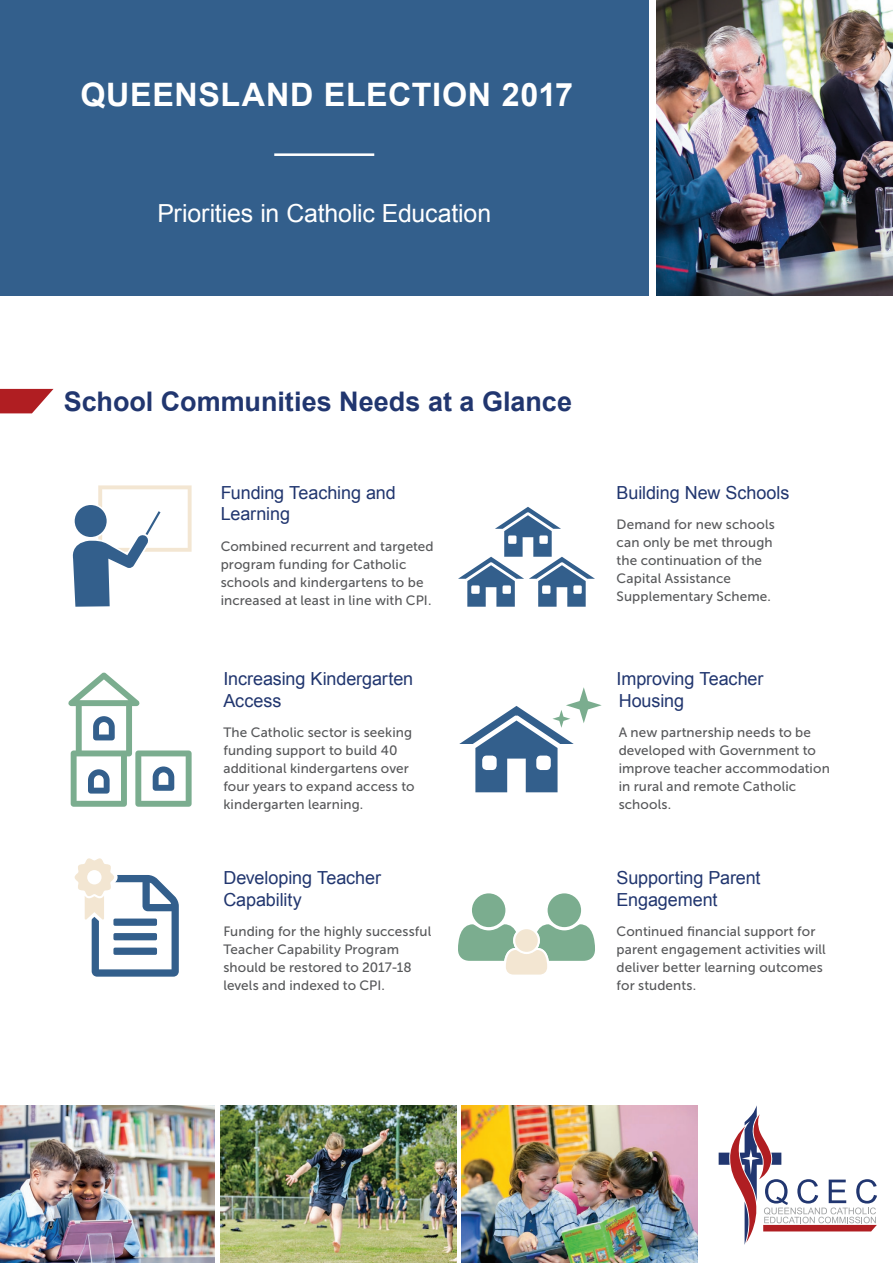
<style>
.page{position:relative;width:893px;height:1263px;background:#fff}
.page>*{position:absolute;margin:0;border:0;box-sizing:border-box;transform-origin:0 0}
.t1{font:700 32.25px "Arial";letter-spacing:.02em;color:#fff}
.t2{font:700 27px "Arial";color:#21366f}
.t3{font:24.9px "Arial";letter-spacing:-.005em;color:#fff}
.t4{font:18px/21.6px "Arial";letter-spacing:-.005em;color:#21366f}
.t5{font:13.5px/18px "Museo Sans 500";letter-spacing:.01em;color:#57585a}
</style>
<div class="page">
<svg style="left:719px;top:1105px;width:158px;height:140px"></svg>
<div style="left:0;top:0;width:648px;height:296px;background:#335f8c"></div>
<hr style="left:274px;top:153px;width:100px;height:3px;background:#fff">
<img style="left:657px;top:0;width:236px;height:296px">
<img style="left:0;top:1105px;width:215px;height:158px">
<img style="left:221px;top:1105px;width:236px;height:158px">
<img style="left:461px;top:1105px;width:236px;height:158px">
<svg style="left:458px;top:507px;width:137px;height:100px"></svg>
<div style="left:508px;top:535px;width:8px;height:9px;background:#fff;border-radius:2px"></div>
<div style="left:539px;top:535px;width:9px;height:9px;background:#fff;border-radius:2px"></div>
<svg style="left:459px;top:687px;width:143px;height:105px"></svg>
<svg style="left:74px;top:858px;width:105px;height:119px"></svg>
<div style="left:89px;top:872px;width:11px;height:10px;background:#fff;border-radius:50%"></div>
<svg style="left:458px;top:893px;width:137px;height:82px"></svg>
<svg style="left:0;top:389px;width:54px;height:24px"></svg>
<svg style="left:68px;top:672px;width:124px;height:135px"></svg>
<svg style="left:72px;top:485px;width:120px;height:122px"></svg>
<h1 class="t1" style="left:80px;top:74px;width:494px">QUEENSLAND ELECTION 2017</h1>
<h3 class="t3" style="left:157px;top:196px;width:335px">Priorities in Catholic Education</h3>
<h2 class="t2" style="left:64px;top:383px;width:510px">School Communities Needs at a Glance</h2>
<h3 class="t4" style="left:221px;top:482px;width:177px">Funding Teaching and<br>Learning</h3>
<p class="t5" style="left:221px;top:537px;width:215px">Combined recurrent and targeted program funding for Catholic schools and kindergartens to be increased at least in line with CPI.</p>
<h3 class="t4" style="left:223px;top:668px;width:191px">Increasing Kindergarten<br>Access</h3>
<p class="t5" style="left:223px;top:724px;width:193px">The Catholic sector is seeking funding support to build 40 additional kindergartens over four years to expand access to kindergarten learning.</p>
<h3 class="t4" style="left:223px;top:867px;width:159px">Developing Teacher<br>Capability</h3>
<p class="t5" style="left:223px;top:923px;width:209px">Funding for the highly successful<br>Teacher Capability Program should be restored to 2017-18 levels and indexed to CPI.</p>
<h3 class="t4" style="left:617px;top:482px;width:174px">Building New Schools</h3>
<p class="t5" style="left:617px;top:516px;width:160px">Demand for new schools can only be met through the continuation of the<br>Capital Assistance<br>Supplementary Scheme.</p>
<h3 class="t4" style="left:617px;top:668px;width:148px">Improving Teacher<br>Housing</h3>
<p class="t5" style="left:619px;top:724px;width:213px">A new partnership needs to be developed with Government to improve teacher accommodation in rural and remote Catholic schools.</p>
<h3 class="t4" style="left:617px;top:867px;width:146px">Supporting Parent<br>Engagement</h3>
<p class="t5" style="left:617px;top:923px;width:211px">Continued financial support for parent engagement activities will deliver better learning outcomes for students.</p>
</div>
